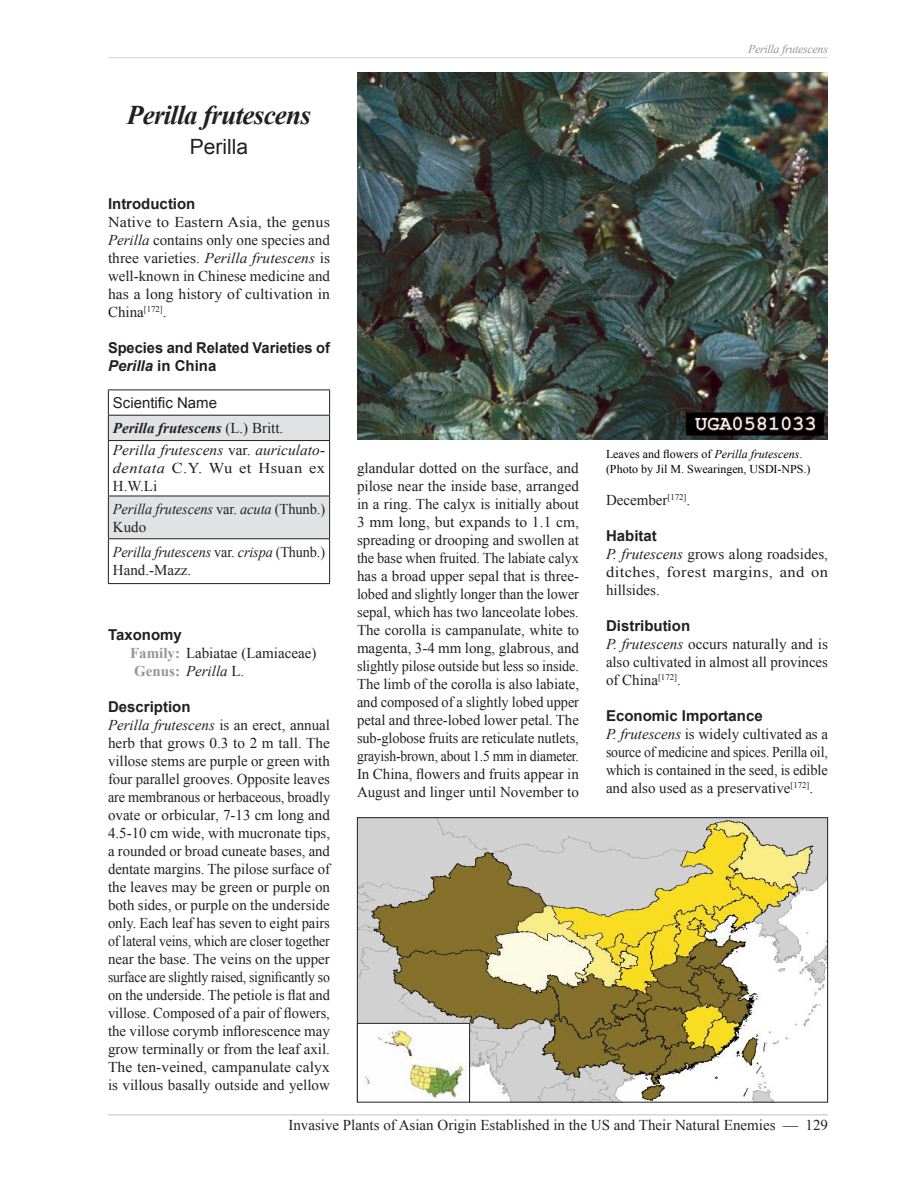
<style>
.page{position:relative;width:900px;height:1188px;background:#fff}
.page>*{position:absolute;margin:0;border:0;box-sizing:border-box;transform-origin:0 0}
.t1{font:italic 700 27px "Times New Roman";letter-spacing:-.025em;color:#231f20}
.t2{font:21px "Arial";color:#231f20}
.t3{font:15px/18px "Times New Roman";color:#231f20;text-align:justify}
.t4{font:15px/18px "Times New Roman";color:#231f20;text-align:justify;scale:1.07 1}
.t5{font:700 15px/18px "Arial";color:#231f20}
.t6{font:italic 15px/22.4px "Times New Roman";letter-spacing:-.005em;color:#231f20}
.t7{font:italic 15px/18px "Times New Roman";letter-spacing:-.005em;color:#231f20;scale:.95 1}
.t8{font:italic 15px/18px "Times New Roman";letter-spacing:-.005em;color:#231f20;scale:.96 1}
.t9{font:15px/18px "Times New Roman";letter-spacing:.025em;color:#231f20;scale:1.1 1}
.t10{font:15px "Arial";color:#231f20}
.t11{font:12px/14.4px "Times New Roman";color:#000}
.t12{font:italic 12px "Times New Roman";letter-spacing:-.025em;color:#939598}
.s1{font-style:italic}
.s2{font-weight:700}
.s3{font-style:normal}
.s4{font-weight:700;color:#939598}
</style>
<div class="page">
<hr style="left:108px;top:57px;width:720px;height:1px;background:#d5d6d8">
<hr style="left:108px;top:1114px;width:720px;height:2px;background:#d5d6d8">
<img style="left:357px;top:72px;width:471px;height:368px">
<svg style="left:108px;top:390px;width:222px;height:148px"></svg>
<hr style="left:108px;top:440px;width:222px;height:1px;background:#231f20">
<hr style="left:108px;top:441px;width:1px;height:55px;background:#231f20">
<hr style="left:329px;top:441px;width:1px;height:55px;background:#231f20">
<hr style="left:108px;top:496px;width:222px;height:1px;background:#231f20">
<hr style="left:108px;top:496px;width:1px;height:42px;background:#231f20">
<hr style="left:329px;top:496px;width:1px;height:42px;background:#231f20">
<hr style="left:108px;top:538px;width:222px;height:1px;background:#231f20">
<hr style="left:108px;top:539px;width:1px;height:44px;background:#231f20">
<hr style="left:329px;top:539px;width:1px;height:44px;background:#231f20">
<hr style="left:108px;top:583px;width:222px;height:1px;background:#231f20">
<img style="left:359px;top:819px;width:467px;height:282px">
<img style="left:359px;top:1025px;width:109px;height:76px">
<div style="left:357px;top:1023px;width:113px;height:80px;border:1px solid #231f20"></div>
<h1 class="t1" style="left:127px;top:96px;width:186px">Perilla frutescens</h1>
<h2 class="t2" style="left:190px;top:133px;width:60px">Perilla</h2>
<p class="t5" style="left:108px;top:195px;width:89px">Introduction</p>
<p class="t4" style="left:108px;top:213px;width:209px">Native to Eastern Asia, the genus <span class="s1">Perilla</span> contains only one species and three varieties. <span class="s1">Perilla frutescens</span> is well-known in Chinese medicine and has a long history of cultivation in China<sup>[172]</sup>.</p>
<p class="t5" style="left:108px;top:339px;width:224px">Species and Related Varieties of<br><span class="s1">Perilla</span> in China</p>
<p class="t10" style="left:113px;top:392px;width:106px">Scientific Name</p>
<p class="t6" style="left:113px;top:417px;width:214px"><span class="s2">Perilla frutescens</span> <span class="s3">(L.) Britt.<br></span>Perilla frutescens <span class="s3">var.</span> auriculato-</p>
<p class="t9" style="left:113px;top:459px;width:194px"><span class="s1">dentata</span> C.Y. Wu et Hsuan ex<br>H.W.Li</p>
<p class="t8" style="left:113px;top:499px;width:223px">Perilla frutescens <span class="s3">var.</span> acuta <span class="s3">(Thunb.)<br>Kudo</span></p>
<p class="t7" style="left:113px;top:543px;width:225px">Perilla frutescens <span class="s3">var.</span> crispa <span class="s3">(Thunb.)<br>Hand.-Mazz.</span></p>
<p class="t5" style="left:108px;top:626px;width:75px">Taxonomy</p>
<p class="t3" style="left:130px;top:644px;width:188px"><span class="s4">Family:</span> Labiatae (Lamiaceae)<br><span class="s4">Genus:</span> <span class="s1">Perilla</span> L.</p>
<p class="t5" style="left:108px;top:698px;width:84px">Description</p>
<p class="t3" style="left:108px;top:716px;width:224px"><span class="s1">Perilla frutescens</span> is an erect, annual herb that grows 0.3 to 2 m tall. The villose stems are purple or green with four parallel grooves. Opposite leaves are membranous or herbaceous, broadly ovate or orbicular, 7-13 cm long and 4.5-10 cm wide, with mucronate tips, a rounded or broad cuneate bases, and dentate margins. The pilose surface of the leaves may be green or purple on both sides, or purple on the underside only. Each leaf has seven to eight pairs of lateral veins, which are closer together near the base. The veins on the upper surface are slightly raised, significantly so on the underside. The petiole is flat and villose. Composed of a pair of flowers, the villose corymb inflorescence may grow terminally or from the leaf axil.<br>The ten-veined, campanulate calyx is villous basally outside and yellow</p>
<p class="t3" style="left:357px;top:459px;width:224px">glandular dotted on the surface, and pilose near the inside base, arranged in a ring. The calyx is initially about 3 mm long, but expands to 1.1 cm, spreading or drooping and swollen at the base when fruited. The labiate calyx has a broad upper sepal that is three&shy;lobed and slightly longer than the lower sepal, which has two lanceolate lobes.<br>The corolla is campanulate, white to magenta, 3-4 mm long, glabrous, and slightly pilose outside but less so inside.<br>The limb of the corolla is also labiate, and composed of a slightly lobed upper petal and three-lobed lower petal. The sub-globose fruits are reticulate nutlets, grayish-brown, about 1.5 mm in diameter.<br>In China, flowers and fruits appear in August and linger until November to</p>
<p class="t12" style="left:748px;top:41px;width:81px">Perilla frutescens</p>
<p class="t11" style="left:606px;top:447px;width:206px">Leaves and flowers of <span class="s1">Perilla frutescens</span>. (Photo by Jil M. Swearingen, USDI-NPS.)</p>
<p class="t3" style="left:606px;top:491px;width:86px">December<sup>[172]</sup>.</p>
<p class="t5" style="left:606px;top:527px;width:52px">Habitat</p>
<p class="t3" style="left:606px;top:545px;width:224px"><span class="s1">P. frutescens</span> grows along roadsides, ditches, forest margins, and on hillsides.</p>
<p class="t5" style="left:606px;top:617px;width:86px">Distribution</p>
<p class="t3" style="left:606px;top:635px;width:223px"><span class="s1">P. frutescens</span> occurs naturally and is also cultivated in almost all provinces of China<sup>[172]</sup>.</p>
<p class="t5" style="left:606px;top:707px;width:158px">Economic Importance</p>
<p class="t3" style="left:606px;top:725px;width:223px"><span class="s1">P. frutescens</span> is widely cultivated as a source of medicine and spices. Perilla oil, which is contained in the seed, is edible and also used as a preservative<sup>[172]</sup>.</p>
<p class="t3" style="left:288px;top:1116px;width:541px">Invasive Plants of Asian Origin Established in the US and Their Natural Enemies — 129</p>
</div>
